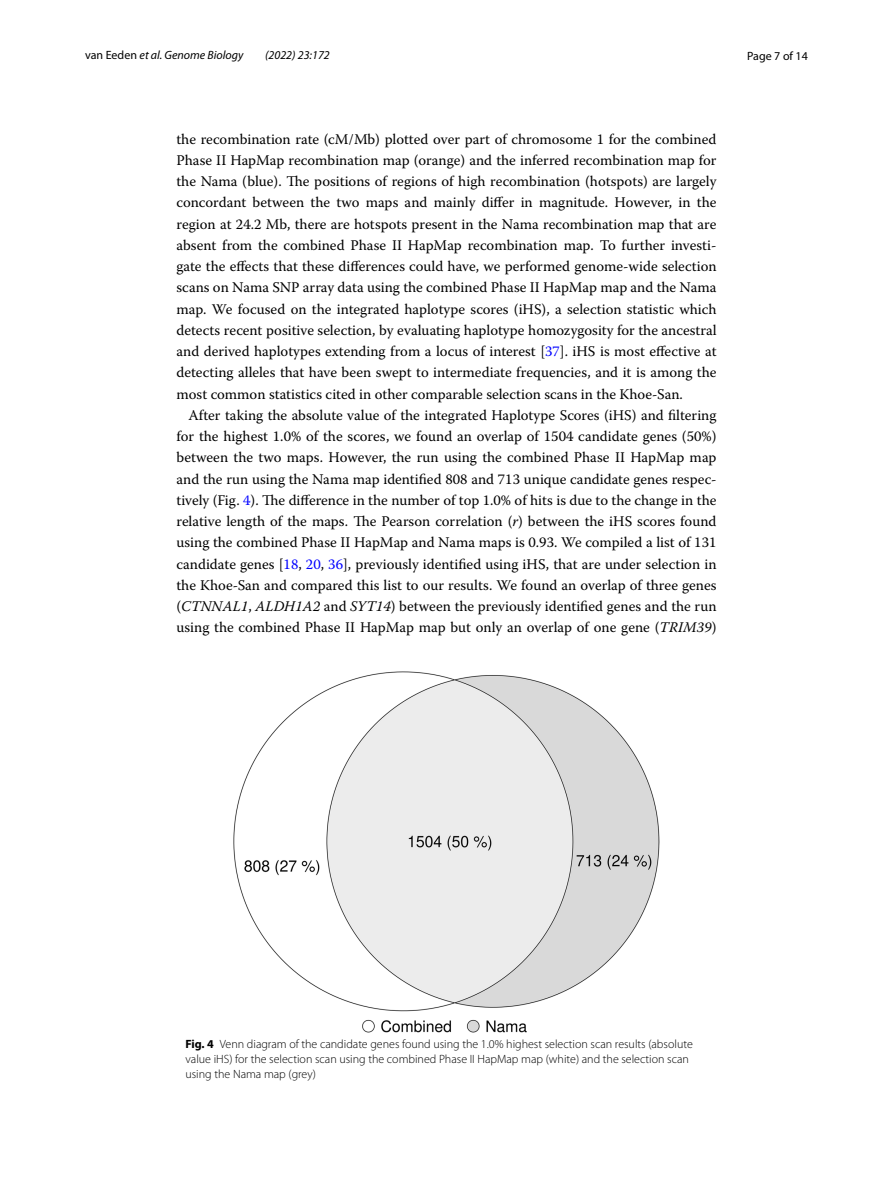
<style>
.page{position:relative;width:893px;height:1187px;background:#fff}
.page>*{position:absolute;margin:0;border:0;box-sizing:border-box;transform-origin:0 0}
.t1{font:14.7px/21.3px "Warnock Pro";color:#000;text-align:justify}
.t2{font:300 12px/15px "Myriad Pro";color:#000}
.t3{font:italic 12px "Myriad Pro";color:#000}
.t4{font:12px "Myriad Pro";color:#000}
.s1{font-style:normal}
.s2{color:#00f}
.s3{font-style:italic}
.s4{font-weight:700}
</style>
<div class="page">
<img style="left:234px;top:671px;width:425px;height:361px">
<p class="t3" style="left:85px;top:48px;width:160px"><span class="s1">van Eeden</span> et al. Genome Biology</p>
<p class="t3" style="left:265px;top:48px;width:66px">(2022) 23:172</p>
<p class="t4" style="left:747px;top:48px;width:62px">Page 7 of 14</p>
<p class="t1" style="left:176px;top:128px;width:542px">the recombination rate (cM/Mb) plotted over part of chromosome 1 for the combined Phase II HapMap recombination map (orange) and the inferred recombination map for the Nama (blue). The positions of regions of high recombination (hotspots) are largely concordant between the two maps and mainly differ in magnitude. However, in the region at 24.2 Mb, there are hotspots present in the Nama recombination map that are absent from the combined Phase II HapMap recombination map. To further investi&shy;gate the effects that these differences could have, we performed genome-wide selection scans on Nama SNP array data using the combined Phase II HapMap map and the Nama map. We focused on the integrated haplotype scores (iHS), a selection statistic which detects recent positive selection, by evaluating haplotype homozygosity for the ancestral and derived haplotypes extending from a locus of interest [<span class="s2">37</span>]. iHS is most effective at detecting alleles that have been swept to intermediate frequencies, and it is among the most common statistics cited in other comparable selection scans in the Khoe-San.</p>
<p class="t1" style="left:176px;top:404px;width:542px;text-indent:12px">After taking the absolute value of the integrated Haplotype Scores (iHS) and filtering for the highest 1.0% of the scores, we found an overlap of 1504 candidate genes (50%) between the two maps. However, the run using the combined Phase II HapMap map and the run using the Nama map identified 808 and 713 unique candidate genes respec&shy;tively (Fig. <span class="s2">4</span>). The difference in the number of top 1.0% of hits is due to the change in the relative length of the maps. The Pearson correlation (<span class="s3">r</span>) between the iHS scores found using the combined Phase II HapMap and Nama maps is 0.93. We compiled a list of 131 candidate genes [<span class="s2">18</span>, <span class="s2">20</span>, <span class="s2">36</span>], previously identified using iHS, that are under selection in the Khoe-San and compared this list to our results. We found an overlap of three genes (<span class="s3">CTNNAL1</span>, <span class="s3">ALDH1A2</span> and <span class="s3">SYT14</span>) between the previously identified genes and the run using the combined Phase II HapMap map but only an overlap of one gene (<span class="s3">TRIM39</span>)</p>
<p class="t2" style="left:185px;top:1036px;width:509px"><span class="s4">Fig. 4</span> Venn diagram of the candidate genes found using the 1.0% highest selection scan results (absolute value iHS) for the selection scan using the combined Phase II HapMap map (white) and the selection scan using the Nama map (grey)</p>
</div>
